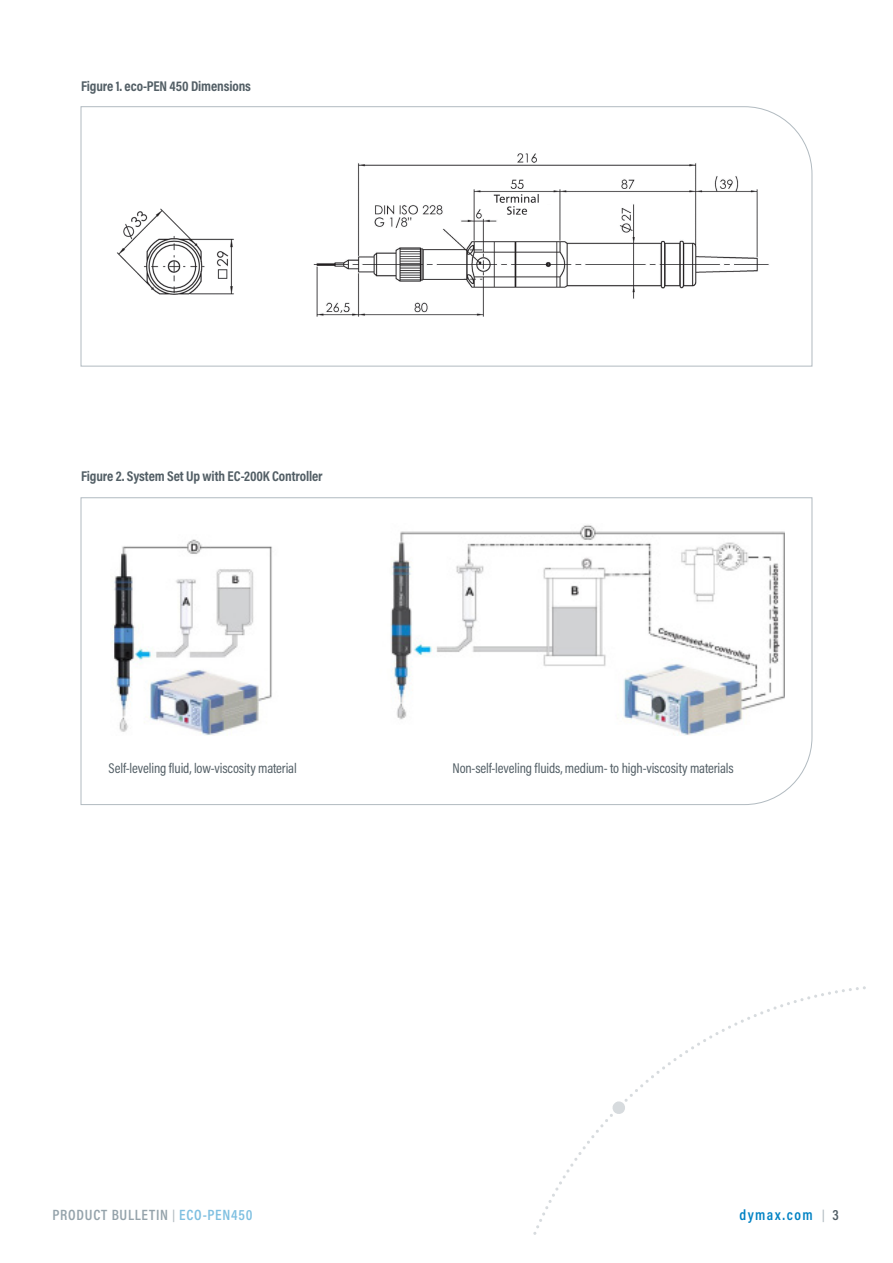
<style>
.page{position:relative;width:893px;height:1263px;background:#fff}
.page>*{position:absolute;margin:0;border:0;box-sizing:border-box;transform-origin:0 0}
.t1{font:600 15px "Acumin Pro Cond";letter-spacing:.05em;color:#95a3ab}
.t2{font:600 15px "Acumin Pro Cond";letter-spacing:.1em;color:#0082c4}
.t3{font:14.25px "Acumin Pro Cond";letter-spacing:-.01em;color:#525e65}
.t4{font:700 14.25px "Acumin Pro Cond";letter-spacing:-.01em;color:#525e65}
.s1{font-size:12px;color:#b1bac0}
.s2{color:#80c0e1}
.s3{color:#525e65}
</style>
<div class="page">
<svg style="left:81px;top:106px;width:731px;height:260px"></svg>
<img style="left:110px;top:203px;width:136px;height:91px">
<svg style="left:81px;top:497px;width:731px;height:308px"></svg>
<svg style="left:533px;top:986px;width:333px;height:249px"></svg>
<p class="t4" style="left:81px;top:77px;width:171px">Figure 1. eco-PEN 450 Dimensions</p>
<p class="t4" style="left:81px;top:467px;width:243px">Figure 2. System Set Up with EC-200K Controller</p>
<p class="t3" style="left:109px;top:759px;width:190px">Self-leveling fluid, low-viscosity material</p>
<p class="t3" style="left:452px;top:759px;width:283px">Non-self-leveling fluids, medium- to high-viscosity materials</p>
<p class="t1" style="left:52px;top:1205px;width:201px">PRODUCT BULLETIN <span class="s1">|</span> <span class="s2">ECO-PEN450</span></p>
<p class="t2" style="left:739px;top:1205px;width:101px">dymax.com <span class="s1">|</span> <span class="s3">3</span></p>
</div>
